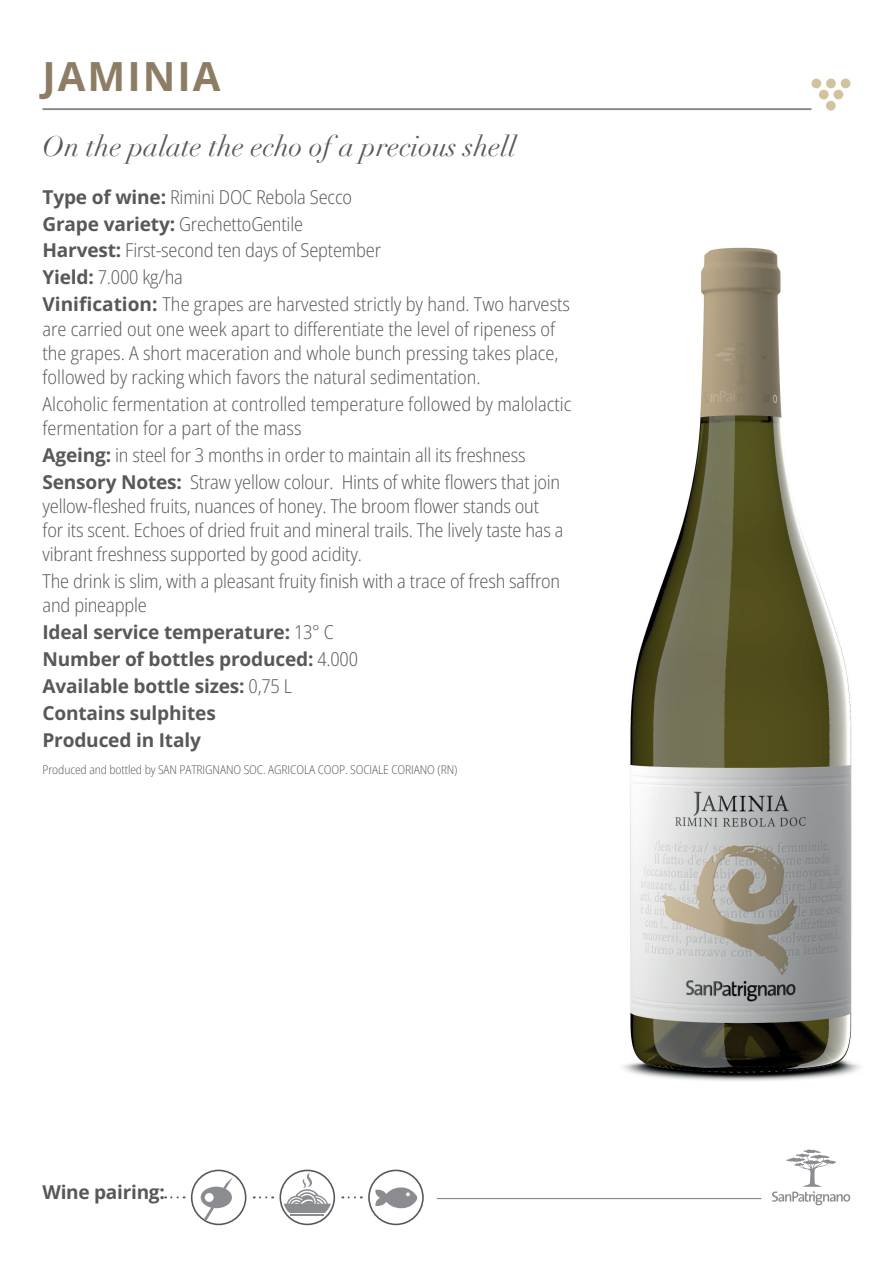
<style>
.page{position:relative;width:893px;height:1263px;background:#fff}
.page>*{position:absolute;margin:0;border:0;box-sizing:border-box;transform-origin:0 0}
.t1{font:700 40.2px "Open Sans";letter-spacing:.05em;color:#8e7d65}
.t2{font:italic 28.2px "Didot";color:#57585a}
.t3{font:300 semi-condensed 19.05px/24.2px "Open Sans";letter-spacing:-.01em;color:#57585a}
.t4{font:700 19.05px/27px "Open Sans";letter-spacing:-.01em;color:#57585a}
.t5{font:300 semi-condensed 12px "Open Sans";letter-spacing:-.01em;color:#57585a}
.s1{font-weight:700;font-stretch:normal}
.s2{font-weight:300;font-stretch:semi-condensed}
</style>
<div class="page">
<svg style="left:165px;top:1196px;width:20px;height:2px"></svg>
<div style="left:191px;top:1169px;width:55px;height:56px;border:2px solid #57585a;border-radius:50%"></div>
<svg style="left:772px;top:1149px;width:78px;height:56px"></svg>
<hr style="left:43px;top:108px;width:768px;height:2px;background:#8a8c8f">
<div style="left:826px;top:101px;width:10px;height:10px;background:#d0c39e;border-radius:50%"></div>
<div style="left:811px;top:79px;width:10px;height:9px;background:#d0c39e;border-radius:50%"></div>
<div style="left:826px;top:79px;width:10px;height:9px;background:#d0c39e;border-radius:50%"></div>
<div style="left:841px;top:79px;width:9px;height:9px;background:#d0c39e;border-radius:50%"></div>
<div style="left:819px;top:90px;width:10px;height:9px;background:#d0c39e;border-radius:50%"></div>
<div style="left:833px;top:90px;width:10px;height:9px;background:#d0c39e;border-radius:50%"></div>
<svg style="left:201px;top:1177px;width:32px;height:43px"></svg>
<svg style="left:254px;top:1196px;width:19px;height:2px"></svg>
<div style="left:368px;top:1169px;width:56px;height:56px;border:2px solid #57585a;border-radius:50%"></div>
<svg style="left:375px;top:1187px;width:42px;height:21px"></svg>
<div style="left:280px;top:1169px;width:55px;height:56px;border:2px solid #57585a;border-radius:50%"></div>
<hr style="left:290px;top:1214px;width:34px;height:2px;background:#8a8c8f">
<svg style="left:284px;top:1172px;width:47px;height:41px"></svg>
<hr style="left:437px;top:1198px;width:324px;height:1px;background:#8a8c8f">
<img style="left:622px;top:247px;width:238px;height:834px">
<h1 class="t1" style="left:43px;top:49px;width:180px">JAMINIA</h1>
<h2 class="t2" style="left:43px;top:129px;width:475px">On the palate the echo of a precious shell</h2>
<p class="t3" style="left:43px;top:183px;width:529px;line-height:27px"><span class="s1">Type of wine:</span> Rimini DOC Rebola Secco<br><span class="s1">Grape variety:</span> GrechettoGentile<br><span class="s1">Harvest:</span> First-second ten days of September<br><span class="s1">Yield:</span> 7.000 kg/ha<br><span class="s1">Vinification:</span> The grapes are harvested strictly by hand. Two harvests</p>
<p class="t3" style="left:43px;top:316px;width:517px">are carried out one week apart to differentiate the level of ripeness of the grapes. A short maceration and whole bunch pressing takes place, followed by racking which favors the natural sedimentation.</p>
<p class="t3" style="left:43px;top:391px;width:530px">Alcoholic fermentation at controlled temperature followed by malolactic fermentation for a part of the mass</p>
<p class="t3" style="left:43px;top:441px;width:519px;line-height:27px"><span class="s1">Ageing:</span> in steel for 3 months in order to maintain all its freshness<br><span class="s1">Sensory Notes:</span> Straw yellow colour. Hints of white flowers that join</p>
<p class="t3" style="left:43px;top:493px;width:523px">yellow-fleshed fruits, nuances of honey. The broom flower stands out for its scent. Echoes of dried fruit and mineral trails. The lively taste has a vibrant freshness supported by good acidity.</p>
<p class="t3" style="left:43px;top:569px;width:519px">The drink is slim, with a pleasant fruity finish with a trace of fresh saffron and pineapple</p>
<p class="t4" style="left:43px;top:618px;width:317px">Ideal service temperature: <span class="s2">13° C<br></span>Number of bottles produced: <span class="s2">4.000<br></span>Available bottle sizes: <span class="s2">0,75 L<br></span>Contains sulphites<br>Produced in Italy</p>
<p class="t5" style="left:43px;top:761px;width:416px">Produced and bottled by SAN PATRIGNANO SOC. AGRICOLA COOP. SOCIALE CORIANO (RN)</p>
<p class="t4" style="left:43px;top:1178px;width:124px">Wine pairing:</p>
</div>
